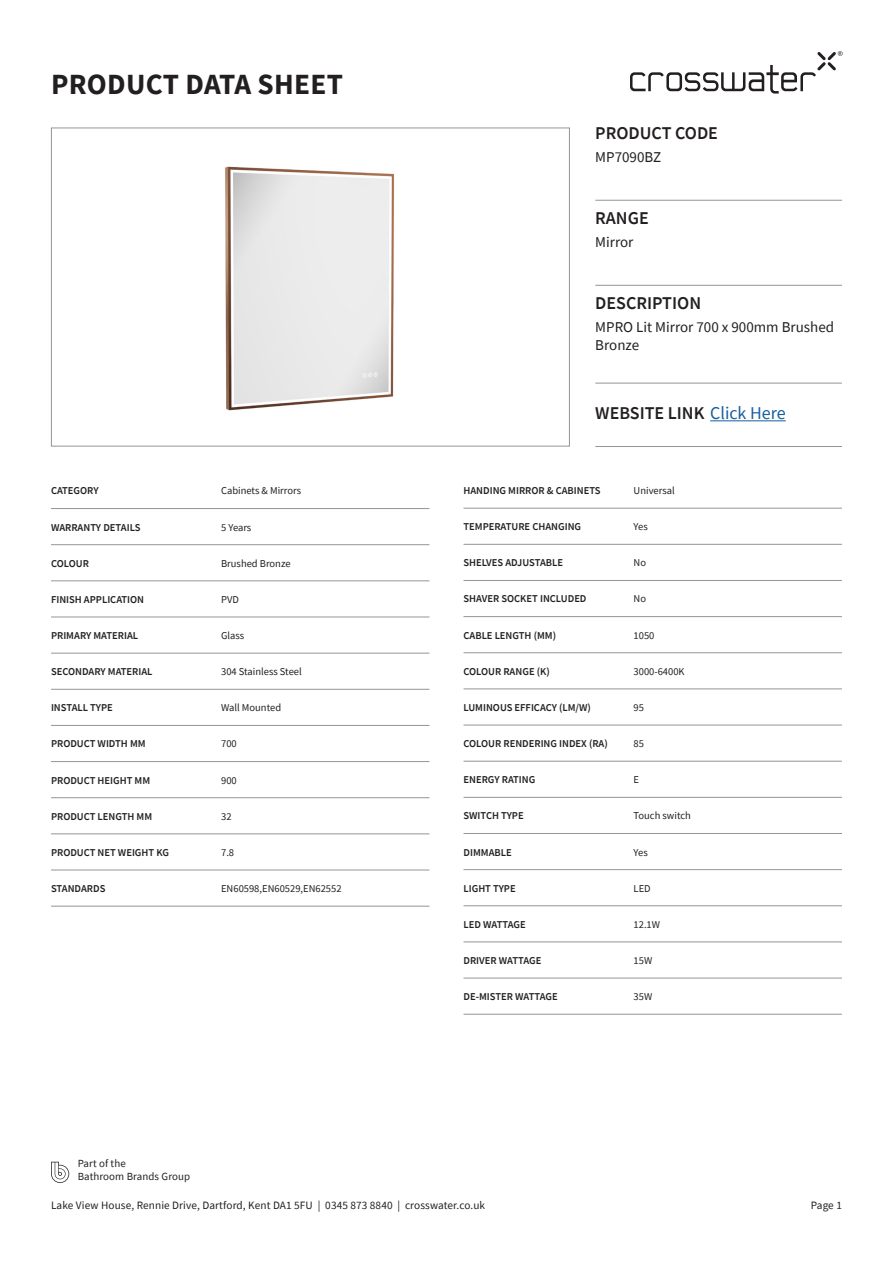
<style>
.page{position:relative;width:893px;height:1263px;background:#fff}
.page>*{position:absolute;margin:0;border:0;box-sizing:border-box;transform-origin:0 0}
.t1{font:700 29.25px "Source Sans Pro";letter-spacing:.01em;color:#231f20}
.Product_Table_Title{font:600 18px "Source Sans Pro";color:#231f20}
.Product_Table_Copy{font:15px/18px "Source Sans Pro";color:#231f20}
.Part_of_BBG{font:11.25px "Source Sans Pro";letter-spacing:.01em;color:#231f20}
.Information{font:11.25px "Source Sans Pro";color:#231f20}
.Part_of_BBG-2{font:10.8px "Source Sans Pro";letter-spacing:.01em;color:#231f20}
.Table_Title{font:600 10.5px "Source Sans Pro";color:#231f20}
.Table_copy{font:10.5px "Source Sans Pro";color:#231f20}
.s1{font-weight:400;color:#175d9e}
</style>
<div class="page">
<div style="left:51px;top:128px;width:519px;height:318px;border:1px solid #939598"></div>
<svg style="left:51px;top:1162px;width:18px;height:21px"></svg>
<svg style="left:630px;top:51px;width:213px;height:43px"></svg>
<hr style="left:595px;top:200px;width:247px;height:1px;background:#939598">
<hr style="left:595px;top:285px;width:247px;height:1px;background:#939598">
<hr style="left:595px;top:446px;width:247px;height:1px;background:#939598">
<img style="left:225px;top:166px;width:169px;height:245px">
<hr style="left:595px;top:383px;width:247px;height:1px;background:#939598">
<hr style="left:710px;top:420px;width:76px;height:1px;background:#175d9e">
<hr style="left:51px;top:508px;width:378px;height:1px;background:#939598">
<hr style="left:51px;top:544px;width:378px;height:1px;background:#939598">
<hr style="left:51px;top:580px;width:378px;height:1px;background:#939598">
<hr style="left:51px;top:617px;width:378px;height:1px;background:#939598">
<hr style="left:51px;top:653px;width:378px;height:1px;background:#939598">
<hr style="left:51px;top:689px;width:378px;height:1px;background:#939598">
<hr style="left:51px;top:725px;width:378px;height:1px;background:#939598">
<hr style="left:51px;top:761px;width:378px;height:1px;background:#939598">
<hr style="left:51px;top:797px;width:378px;height:1px;background:#939598">
<hr style="left:51px;top:833px;width:378px;height:1px;background:#939598">
<hr style="left:51px;top:870px;width:378px;height:1px;background:#939598">
<hr style="left:51px;top:906px;width:378px;height:1px;background:#939598">
<hr style="left:463px;top:508px;width:379px;height:1px;background:#939598">
<hr style="left:463px;top:544px;width:379px;height:1px;background:#939598">
<hr style="left:463px;top:580px;width:379px;height:1px;background:#939598">
<hr style="left:463px;top:616px;width:379px;height:1px;background:#939598">
<hr style="left:463px;top:652px;width:379px;height:1px;background:#939598">
<hr style="left:463px;top:688px;width:379px;height:1px;background:#939598">
<hr style="left:463px;top:725px;width:379px;height:1px;background:#939598">
<hr style="left:463px;top:761px;width:379px;height:1px;background:#939598">
<hr style="left:463px;top:797px;width:379px;height:1px;background:#939598">
<hr style="left:463px;top:833px;width:379px;height:1px;background:#939598">
<hr style="left:463px;top:869px;width:379px;height:1px;background:#939598">
<hr style="left:463px;top:905px;width:379px;height:1px;background:#939598">
<hr style="left:463px;top:941px;width:379px;height:1px;background:#939598">
<hr style="left:463px;top:978px;width:379px;height:1px;background:#939598">
<hr style="left:463px;top:1014px;width:379px;height:1px;background:#939598">
<p class="t1" style="left:51px;top:64px;width:294px">PRODUCT DATA SHEET</p>
<p class="Table_Title" style="left:51px;top:484px;width:49px">CATEGORY</p>
<p class="Table_copy" style="left:221px;top:484px;width:82px">Cabinets &amp; Mirrors</p>
<p class="Table_Title" style="left:51px;top:520px;width:91px">WARRANTY DETAILS</p>
<p class="Table_copy" style="left:221px;top:520px;width:32px">5 Years</p>
<p class="Table_Title" style="left:51px;top:556px;width:39px">COLOUR</p>
<p class="Table_copy" style="left:221px;top:556px;width:71px">Brushed Bronze</p>
<p class="Table_Title" style="left:51px;top:592px;width:95px">FINISH APPLICATION</p>
<p class="Table_copy" style="left:221px;top:593px;width:19px">PVD</p>
<p class="Table_Title" style="left:51px;top:629px;width:89px">PRIMARY MATERIAL</p>
<p class="Table_copy" style="left:221px;top:629px;width:25px">Glass</p>
<p class="Table_Title" style="left:51px;top:665px;width:103px">SECONDARY MATERIAL</p>
<p class="Table_copy" style="left:221px;top:665px;width:82px">304 Stainless Steel</p>
<p class="Table_Title" style="left:51px;top:701px;width:63px">INSTALL TYPE</p>
<p class="Table_copy" style="left:221px;top:701px;width:62px">Wall Mounted</p>
<p class="Table_Title" style="left:51px;top:737px;width:96px">PRODUCT WIDTH MM</p>
<p class="Table_copy" style="left:221px;top:737px;width:17px">700</p>
<p class="Table_Title" style="left:51px;top:773px;width:101px">PRODUCT HEIGHT MM</p>
<p class="Table_copy" style="left:221px;top:773px;width:17px">900</p>
<p class="Table_Title" style="left:51px;top:809px;width:103px">PRODUCT LENGTH MM</p>
<p class="Table_copy" style="left:221px;top:809px;width:12px">32</p>
<p class="Table_Title" style="left:51px;top:845px;width:119px">PRODUCT NET WEIGHT KG</p>
<p class="Table_copy" style="left:221px;top:846px;width:15px">7.8</p>
<p class="Table_Title" style="left:51px;top:882px;width:56px">STANDARDS</p>
<p class="Table_copy" style="left:221px;top:882px;width:122px">EN60598,EN60529,EN62552</p>
<p class="Part_of_BBG-2" style="left:78px;top:1156px;width:50px">Part of the</p>
<p class="Part_of_BBG-2" style="left:78px;top:1169px;width:114px">Bathroom Brands Group</p>
<p class="Product_Table_Title" style="left:595px;top:121px;width:124px">PRODUCT CODE</p>
<p class="Product_Table_Copy" style="left:595px;top:148px;width:68px">MP7090BZ</p>
<p class="Product_Table_Title" style="left:595px;top:206px;width:55px">RANGE</p>
<p class="Product_Table_Copy" style="left:595px;top:233px;width:40px">Mirror</p>
<p class="Product_Table_Title" style="left:595px;top:291px;width:107px">DESCRIPTION</p>
<p class="Product_Table_Copy" style="left:595px;top:318px;width:240px">MPRO Lit Mirror 700 x 900mm Brushed<br>Bronze</p>
<p class="Product_Table_Title" style="left:595px;top:402px;width:192px">WEBSITE LINK <span class="s1">Click Here</span></p>
<p class="Table_Title" style="left:463px;top:484px;width:139px">HANDING MIRROR &amp; CABINETS</p>
<p class="Table_copy" style="left:634px;top:484px;width:43px">Universal</p>
<p class="Table_Title" style="left:463px;top:520px;width:119px">TEMPERATURE CHANGING</p>
<p class="Table_copy" style="left:634px;top:520px;width:16px">Yes</p>
<p class="Table_Title" style="left:463px;top:556px;width:101px">SHELVES ADJUSTABLE</p>
<p class="Table_copy" style="left:634px;top:556px;width:14px">No</p>
<p class="Table_Title" style="left:463px;top:592px;width:125px">SHAVER SOCKET INCLUDED</p>
<p class="Table_copy" style="left:634px;top:592px;width:14px">No</p>
<p class="Table_Title" style="left:463px;top:628px;width:94px">CABLE LENGTH (MM)</p>
<p class="Table_copy" style="left:634px;top:628px;width:22px">1050</p>
<p class="Table_Title" style="left:463px;top:664px;width:88px">COLOUR RANGE (K)</p>
<p class="Table_copy" style="left:634px;top:665px;width:53px">3000-6400K</p>
<p class="Table_Title" style="left:463px;top:700px;width:129px">LUMINOUS EFFICACY (LM/W)</p>
<p class="Table_copy" style="left:634px;top:701px;width:12px">95</p>
<p class="Table_Title" style="left:463px;top:737px;width:146px">COLOUR RENDERING INDEX (RA)</p>
<p class="Table_copy" style="left:634px;top:737px;width:12px">85</p>
<p class="Table_Title" style="left:463px;top:773px;width:73px">ENERGY RATING</p>
<p class="Table_copy" style="left:634px;top:773px;width:7px">E</p>
<p class="Table_Title" style="left:463px;top:809px;width:62px">SWITCH TYPE</p>
<p class="Table_copy" style="left:634px;top:809px;width:59px">Touch switch</p>
<p class="Table_Title" style="left:463px;top:845px;width:50px">DIMMABLE</p>
<p class="Table_copy" style="left:634px;top:845px;width:16px">Yes</p>
<p class="Table_Title" style="left:463px;top:881px;width:54px">LIGHT TYPE</p>
<p class="Table_copy" style="left:634px;top:881px;width:19px">LED</p>
<p class="Table_Title" style="left:463px;top:917px;width:64px">LED WATTAGE</p>
<p class="Table_copy" style="left:634px;top:918px;width:28px">12.1W</p>
<p class="Table_Title" style="left:463px;top:953px;width:79px">DRIVER WATTAGE</p>
<p class="Table_copy" style="left:634px;top:954px;width:20px">15W</p>
<p class="Table_Title" style="left:463px;top:990px;width:96px">DE-MISTER WATTAGE</p>
<p class="Table_copy" style="left:634px;top:990px;width:20px">35W</p>
<p class="Part_of_BBG" style="left:51px;top:1198px;width:436px">Lake View House, Rennie Drive, Dartford, Kent DA1 5FU | 0345 873 8840 | crosswater.co.uk</p>
<p class="Information" style="left:811px;top:1198px;width:33px">Page 1</p>
</div>
